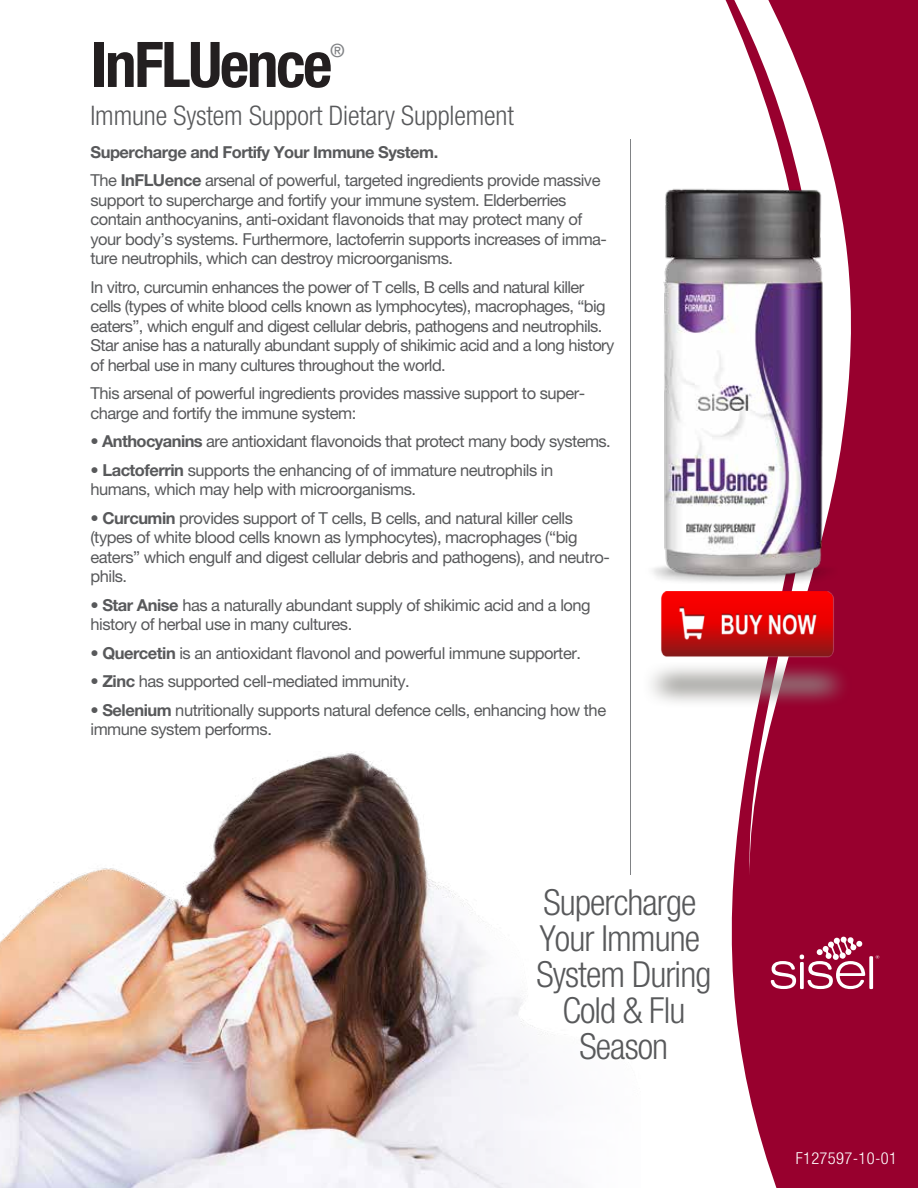
<style>
.page{position:relative;width:918px;height:1188px;background:#fff}
.page>*{position:absolute;margin:0;border:0;box-sizing:border-box;transform-origin:0 0}
.t1{font:700 condensed 63px "Helvetica Neue LT Pro";letter-spacing:-.035em;color:#231f20}
.t2{font:300 condensed 36px/36px "Helvetica Neue LT Pro";letter-spacing:-.025em;color:#58595b;text-align:center}
.t3{font:300 condensed 27px "Helvetica Neue LT Pro";letter-spacing:-.005em;color:#58595b}
.t4{font:500 18.3px "Helvetica Neue LT Pro";color:#808285}
.t5{font:16.5px/19.5px "Helvetica Neue LT Pro";letter-spacing:-.03em;color:#58595b}
.t6{font:300 condensed 16.5px "Helvetica Neue LT Pro";letter-spacing:.02em;color:#fff}
.s1{font-weight:700}
</style>
<div class="page">
<img style="left:0;top:734px;width:631px;height:454px">
<svg style="left:725px;top:0;width:193px;height:1188px;background:#a52149"></svg>
<img style="left:630px;top:126px;width:260px;height:468px">
<hr style="left:631px;top:140px;width:1px;height:735px;background:#808285">
<svg style="left:771px;top:936px;width:108px;height:53px"></svg>
<img style="left:640px;top:591px;width:215px;height:118px">
<h1 class="t1" style="left:91px;top:26px;width:243px">InFLUence</h1>
<p class="t4" style="left:330px;top:40px;width:16px">®</p>
<h3 class="t3" style="left:90px;top:100px;width:425px">Immune System Support Dietary Supplement</h3>
<p class="t5" style="left:90px;top:137px;width:512px;line-height:28.5px"><span class="s1">Supercharge and Fortify Your Immune System.<br></span>The <span class="s1">InFLUence</span> arsenal of powerful, targeted ingredients provide massive</p>
<p class="t5" style="left:90px;top:190px;width:518px">support to supercharge and fortify your immune system. Elderberries contain anthocyanins, anti-oxidant flavonoids that may protect many of your body’s systems. Furthermore, lactoferrin supports increases of imma&shy;ture neutrophils, which can destroy microorganisms.</p>
<p class="t5" style="left:90px;top:277px;width:526px">In vitro, curcumin enhances the power of T cells, B cells and natural killer cells (types of white blood cells known as lymphocytes), macrophages, “big eaters”, which engulf and digest cellular debris, pathogens and neutrophils.<br>Star anise has a naturally abundant supply of shikimic acid and a long history of herbal use in many cultures throughout the world.</p>
<p class="t5" style="left:90px;top:383px;width:496px">This arsenal of powerful ingredients provides massive support to super&shy;charge and fortify the immune system:</p>
<p class="t5" style="left:90px;top:431px;width:522px">• <span class="s1">Anthocyanins</span> are antioxidant flavonoids that protect many body systems.</p>
<p class="t5" style="left:90px;top:460px;width:464px">• <span class="s1">Lactoferrin</span> supports the enhancing of of immature neutrophils in humans, which may help with microorganisms.</p>
<p class="t5" style="left:90px;top:508px;width:521px">• <span class="s1">Curcumin</span> provides support of T cells, B cells, and natural killer cells (types of white blood cells known as lymphocytes), macrophages (“big eaters” which engulf and digest cellular debris and pathogens), and neutro&shy;phils.</p>
<p class="t5" style="left:90px;top:595px;width:502px">• <span class="s1">Star Anise</span> has a naturally abundant supply of shikimic acid and a long history of herbal use in many cultures.</p>
<p class="t5" style="left:90px;top:643px;width:492px">• <span class="s1">Quercetin</span> is an antioxidant flavonol and powerful immune supporter.</p>
<p class="t5" style="left:90px;top:671px;width:321px">• <span class="s1">Zinc</span> has supported cell-mediated immunity.</p>
<p class="t5" style="left:90px;top:700px;width:517px">• <span class="s1">Selenium</span> nutritionally supports natural defence cells, enhancing how the immune system performs.</p>
<h2 class="t2" style="left:536px;top:884px;width:177px">Supercharge<br>Your Immune<br>System During<br>Cold &amp; Flu<br>Season</h2>
<p class="t6" style="left:796px;top:1149px;width:103px">F127597-10-01</p>
</div>
